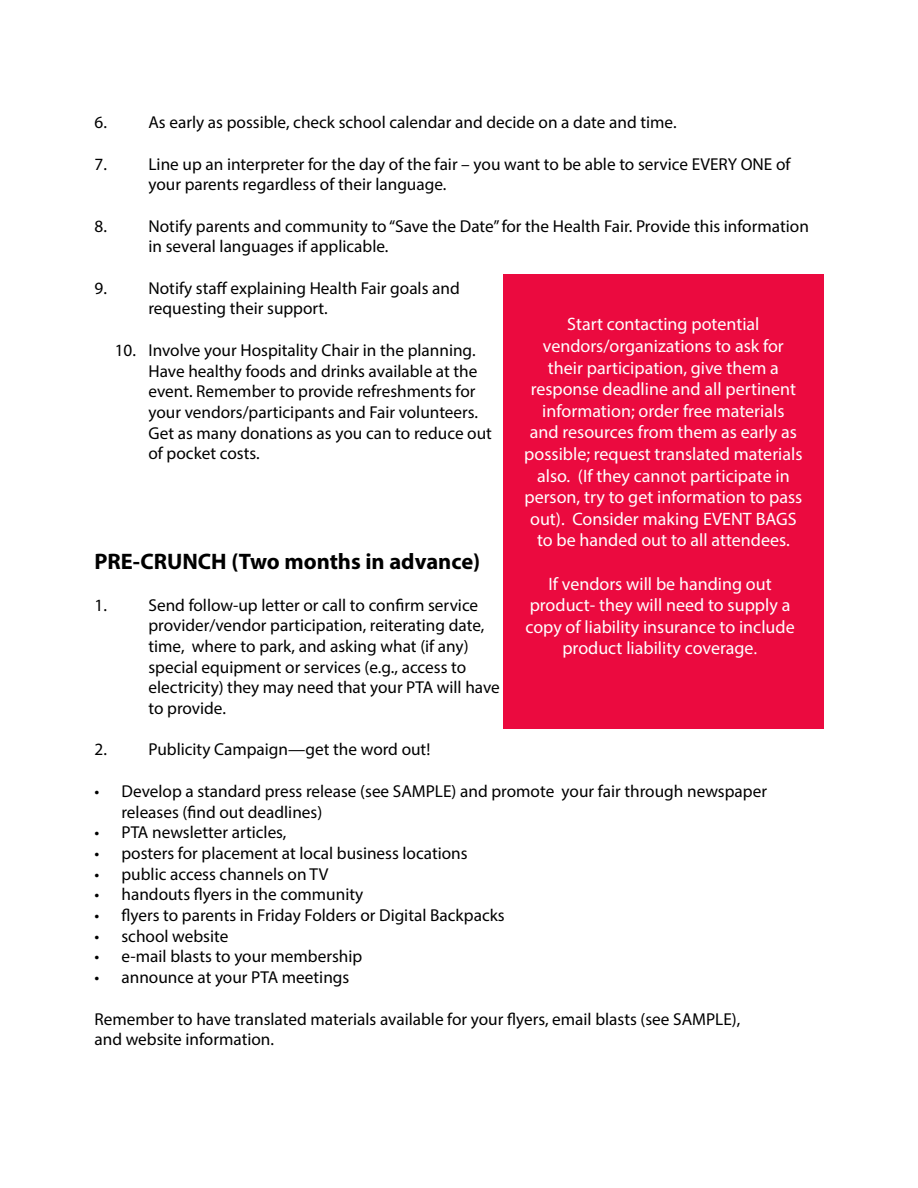
<style>
.page{position:relative;width:918px;height:1188px;background:#fff}
.page>*{position:absolute;margin:0;border:0;box-sizing:border-box;transform-origin:0 0}
.t1{font:700 22.5px "Myriad Pro";color:#000}
.t2{font:18px/21.6px "Myriad Pro";color:#fff;text-align:center}
.t3{font:17.25px/20.7px "Myriad Pro";color:#000}
.s1{font-family:"Minion Pro"}
</style>
<div class="page">
<div style="left:503px;top:274px;width:321px;height:455px;background:#eb0a3f"></div>
<p class="t3" style="left:94px;top:112px;width:14px">6.</p>
<p class="t3" style="left:148px;top:112px;width:530px">As early as possible, check school calendar and decide on a date and time.</p>
<p class="t3" style="left:94px;top:153px;width:14px">7.</p>
<p class="t3" style="left:148px;top:153px;width:644px">Line up an interpreter for the day of the fair – you want to be able to service EVERY ONE of your parents regardless of their language.</p>
<p class="t3" style="left:94px;top:215px;width:14px">8.</p>
<p class="t3" style="left:148px;top:215px;width:662px">Notify parents and community to “Save the Date” for the Health Fair. Provide this information in several languages if applicable.</p>
<p class="t3" style="left:94px;top:277px;width:14px">9.</p>
<p class="t3" style="left:148px;top:277px;width:313px">Notify staff explaining Health Fair goals and requesting their support.</p>
<p class="t3" style="left:148px;top:339px;width:345px;text-indent:-34px">10. Involve your Hospitality Chair in the planning.<br>Have healthy foods and drinks available at the event. Remember to provide refreshments for your vendors/participants and Fair volunteers.<br>Get as many donations as you can to reduce out of pocket costs.</p>
<p class="t2" style="left:524px;top:313px;width:280px">Start contacting potential vendors/organizations to ask for their participation, give them a response deadline and all pertinent information; order free materials<br>and resources from them as early as possible; request translated materials also. (If they cannot participate in person, try to get information to pass out). Consider making EVENT BAGS to be handed out to all attendees.</p>
<p class="t2" style="left:525px;top:573px;width:271px">If vendors will be handing out product- they will need to supply a copy of liability insurance to include product liability coverage<span class="s1">.</span></p>
<h1 class="t1" style="left:94px;top:547px;width:387px">PRE-CRUNCH (Two months in advance)</h1>
<p class="t3" style="left:94px;top:594px;width:14px">1.</p>
<p class="t3" style="left:148px;top:594px;width:353px">Send follow-up letter or call to confirm service provider/vendor participation, reiterating date, time, where to park, and asking what (if any) special equipment or services (e.g., access to electricity) they may need that your PTA will have to provide.</p>
<p class="t3" style="left:94px;top:739px;width:14px">2.</p>
<p class="t3" style="left:148px;top:739px;width:283px">Publicity Campaign—get the word out!</p>
<p class="t3" style="left:121px;top:780px;width:647px;text-indent:-27px">• Develop a standard press release (see SAMPLE) and promote your fair through newspaper releases (find out deadlines)</p>
<p class="t3" style="left:94px;top:822px;width:194px">• PTA newsletter articles,</p>
<p class="t3" style="left:94px;top:843px;width:375px">• posters for placement at local business locations</p>
<p class="t3" style="left:94px;top:863px;width:235px">• public access channels on TV</p>
<p class="t3" style="left:94px;top:884px;width:270px">• handouts flyers in the community</p>
<p class="t3" style="left:94px;top:905px;width:412px">• flyers to parents in Friday Folders or Digital Backpacks</p>
<p class="t3" style="left:94px;top:925px;width:135px">• school website</p>
<p class="t3" style="left:94px;top:946px;width:269px">• e-mail blasts to your membership</p>
<p class="t3" style="left:94px;top:967px;width:256px">• announce at your PTA meetings</p>
<p class="t3" style="left:94px;top:1008px;width:647px">Remember to have translated materials available for your flyers, email blasts (see SAMPLE), and website information.</p>
</div>
